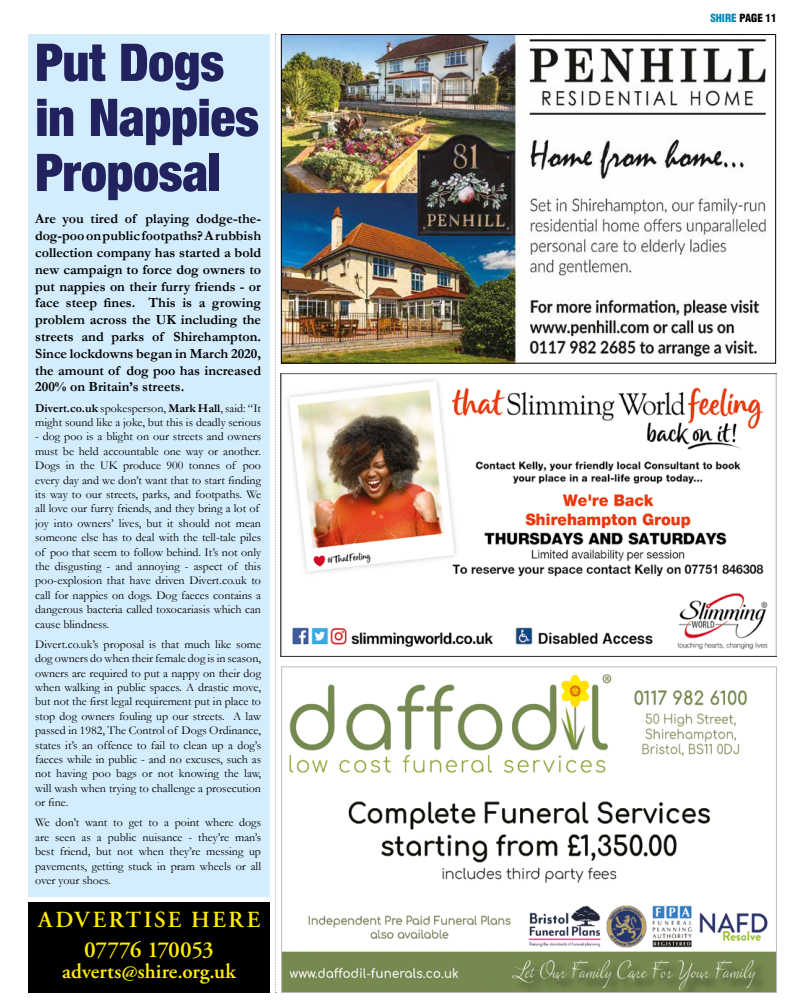
<style>
.page{position:relative;width:806px;height:1007px;background:#fff}
.page>*{position:absolute;margin:0;border:0;box-sizing:border-box;transform-origin:0 0}
.t1{font:900 condensed 52px/55px "Helvetica Neue LTW1 G";letter-spacing:-.01em;color:#21225e}
.t2{font:600 23px/29.1px "Adobe Garamond Pro";letter-spacing:.065em;color:#ffed00;text-align:center}
.t3{font:600 21px "Adobe Garamond Pro";color:#ffed00}
.t4{font:700 14px/16.8px "Garamond";color:#000;text-align:justify}
.t5{font:12px/14.4px "Garamond";color:#000}
.t6{font:900 condensed 11px "Helvetica LT";color:#000}
.s1{font-weight:700}
.s2{color:#008ab7}
</style>
<div class="page">
<div style="left:28px;top:34px;width:241px;height:861px;background:#d4edfc"></div>
<img style="left:283px;top:674px;width:491px;height:316px">
<div style="left:281px;top:666px;width:495px;height:326px;border:1px solid #bcbcbc"></div>
<svg style="left:275px;top:34px;width:1px;height:959px"></svg>
<img style="left:281px;top:373px;width:494px;height:283px">
<img style="left:283px;top:36px;width:483px;height:325px">
<div style="left:281px;top:34px;width:494px;height:329px;border:1px solid #000"></div>
<div style="left:28px;top:902px;width:241px;height:90px;background:#000"></div>
<h1 class="t1" style="left:35px;top:35px;width:225px">Put Dogs in Nappies<br>Proposal</h1>
<p class="t4" style="left:35px;top:210px;width:227px">Are you tired of playing dodge-the&shy;dog-poo on public footpaths? A rubbish collection company has started a bold new campaign to force dog owners to put nappies on their furry friends - or face steep fines. This is a growing problem across the UK including the streets and parks of Shirehampton.<br>Since lockdowns began in March 2020, the amount of dog poo has increased 200% on Britain’s streets.</p>
<p class="t5" style="left:35px;top:400px;width:227px"><span class="s1">Divert.co.uk</span> spokesperson, <span class="s1">Mark Hall</span>, said: “It might sound like a joke, but this is deadly serious</p>
<p class="t5" style="left:35px;top:429px;width:227px">- dog poo is a blight on our streets and owners must be held accountable one way or another.<br>Dogs in the UK produce 900 tonnes of poo every day and we don’t want that to start finding its way to our streets, parks, and footpaths. We all love our furry friends, and they bring a lot of joy into owners’ lives, but it should not mean someone else has to deal with the tell-tale piles of poo that seem to follow behind. It’s not only the disgusting - and annoying - aspect of this poo-explosion that have driven Divert.co.uk to call for nappies on dogs. Dog faeces contains a dangerous bacteria called toxocariasis which can cause blindness.</p>
<p class="t5" style="left:35px;top:636px;width:227px;text-align:justify">Divert.co.uk’s proposal is that much like some dog owners do when their female dog is in season, owners are required to put a nappy on their dog when walking in public spaces. A drastic move, but not the first legal requirement put in place to stop dog owners fouling up our streets. A law passed in 1982, The Control of Dogs Ordinance, states it’s an offence to fail to clean up a dog’s faeces while in public - and no excuses, such as not having poo bags or not knowing the law, will wash when trying to challenge a prosecution or fine.</p>
<p class="t5" style="left:35px;top:814px;width:227px;text-align:justify">We don’t want to get to a point where dogs are seen as a public nuisance - they’re man’s best friend, but not when they’re messing up pavements, getting stuck in pram wheels or all over your shoes.</p>
<h2 class="t2" style="left:38px;top:905px;width:223px">ADVERTISE HERE<br>07776 170053</h2>
<h3 class="t3" style="left:62px;top:958px;width:175px">adverts@shire.org.uk</h3>
<p class="t6" style="left:710px;top:11px;width:68px"><span class="s2">SHIRE</span> PAGE 11</p>
</div>
